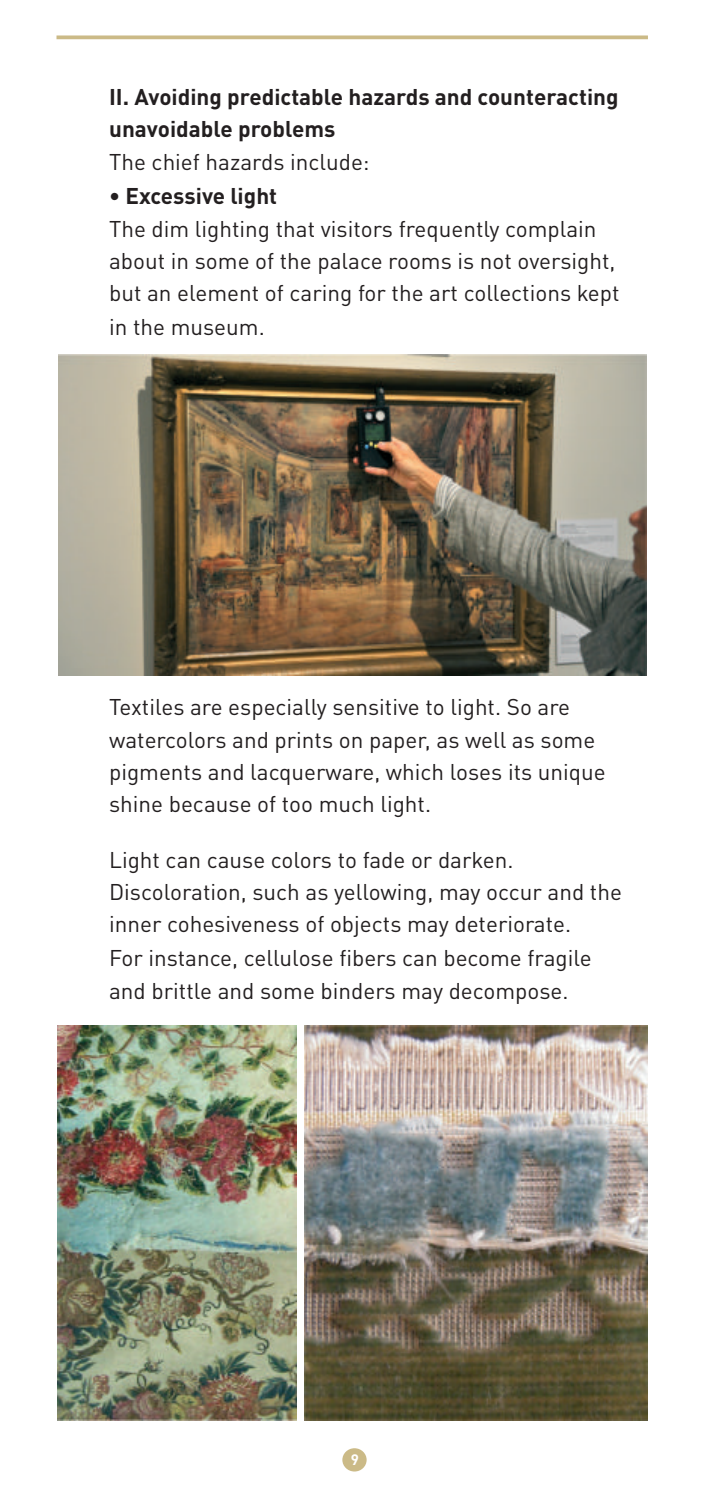
<style>
.page{position:relative;width:709px;height:1489px;background:#fff}
.page>*{position:absolute;margin:0;border:0;box-sizing:border-box;transform-origin:0 0}
.t1{font:22.5px/32.8px "DIN Pro";color:#231f20}
.t2{font:700 22.5px/32.2px "DIN Pro";color:#231f20}
.t3{font:700 15px "DIN Pro";color:#fff}
</style>
<div class="page">
<div style="left:342px;top:1447px;width:24px;height:24px;background:#cbba87;border-radius:50%"></div>
<svg style="left:56px;top:35px;width:592px;height:4px;background:#d1c295"></svg>
<img style="left:59px;top:354px;width:588px;height:321px">
<img style="left:304px;top:1025px;width:343px;height:395px">
<img style="left:57px;top:1025px;width:240px;height:395px">
<p class="t2" style="left:109px;top:83px;width:511px">II. Avoiding predictable hazards and counteracting unavoidable problems</p>
<p class="t1" style="left:109px;top:148px;width:262px">The chief hazards include:</p>
<p class="t2" style="left:109px;top:181px;width:169px">• Excessive light</p>
<p class="t1" style="left:109px;top:214px;width:512px">The dim lighting that visitors frequently complain about in some of the palace rooms is not oversight, but an element of caring for the art collections kept in the museum.</p>
<p class="t1" style="left:109px;top:693px;width:498px">Textiles are especially sensitive to light. So are watercolors and prints on paper, as well as some pigments and lacquerware, which loses its unique shine because of too much light.</p>
<p class="t1" style="left:109px;top:845px;width:514px">Light can cause colors to fade or darken.<br>Discoloration, such as yellowing, may occur and the inner cohesiveness of objects may deteriorate.<br>For instance, cellulose fibers can become fragile and brittle and some binders may decompose.</p>
<p class="t3" style="left:351px;top:1453px;width:10px">9</p>
</div>
